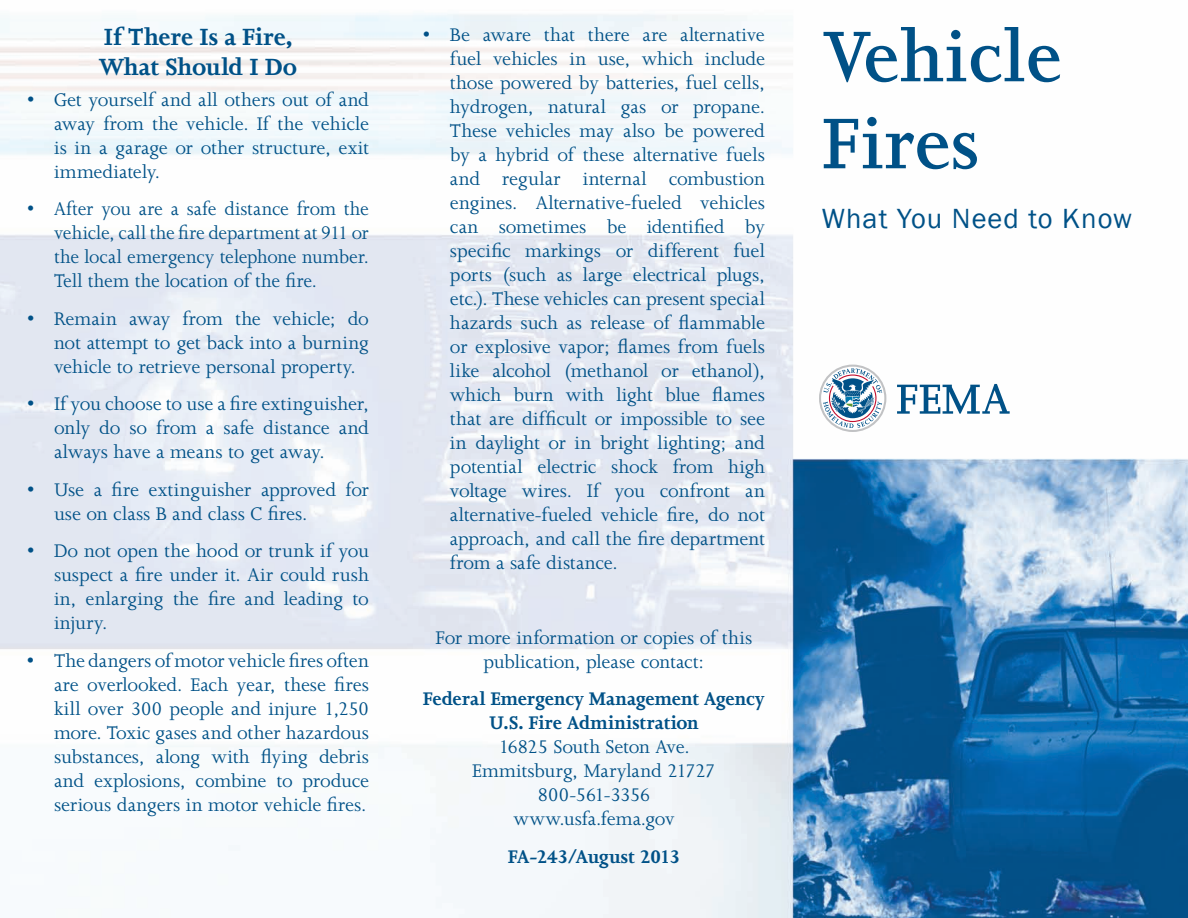
<style>
.page{position:relative;width:1188px;height:918px;background:#fff}
.page>*{position:absolute;margin:0;border:0;box-sizing:border-box;transform-origin:0 0}
.t1{font:600 82.5px/87px "Joanna MT Std";color:#005187}
.t2{font:28.5px "Franklin Gothic";letter-spacing:.04em;color:#005187}
.Headers{font:700 27px/30px "Joanna MT Std";letter-spacing:-.01em;color:#005187}
.Bulleted_list{font:21px/24px "Joanna MT Std";letter-spacing:-.005em;color:#005187;text-align:justify}
.body_text{font:21px/24px "Joanna MT Std";letter-spacing:-.015em;color:#005187;text-align:center}
.body_text-2{font:700 21px "Joanna MT Std";letter-spacing:-.005em;color:#005187}
.body_text-3{font:700 21px "Joanna MT Std";letter-spacing:-.03em;color:#005187}
.body_text-4{font:21px "Joanna MT Std";letter-spacing:-.055em;color:#005187}
</style>
<div class="page">
<img style="left:0;top:14px;width:1188px;height:904px">
<svg style="left:897px;top:384px;width:113px;height:30px"></svg>
<svg style="left:819px;top:365px;width:67px;height:67px"></svg>
<p class="Headers" style="left:99px;top:22px;width:200px">If There Is a Fire,<br>What Should I Do</p>
<p class="Bulleted_list" style="left:54px;top:87px;width:317px;text-indent:-27px">• Get yourself and all others out of and away from the vehicle. If the vehicle is in a garage or other structure, exit immediately.</p>
<p class="Bulleted_list" style="left:54px;top:197px;width:316px;text-indent:-27px">• After you are a safe distance from the vehicle, call the fire department at 911 or the local emergency telephone number.<br>Tell them the location of the fire.</p>
<p class="Bulleted_list" style="left:54px;top:306px;width:317px;text-indent:-27px">• Remain away from the vehicle; do not attempt to get back into a burning vehicle to retrieve personal property.</p>
<p class="Bulleted_list" style="left:54px;top:392px;width:316px;text-indent:-27px">• If you choose to use a fire extinguisher, only do so from a safe distance and always have a means to get away.</p>
<p class="Bulleted_list" style="left:54px;top:477px;width:316px;text-indent:-27px">• Use a fire extinguisher approved for use on class B and class C fires.</p>
<p class="Bulleted_list" style="left:54px;top:539px;width:316px;text-indent:-27px">• Do not open the hood or trunk if you suspect a fire under it. Air could rush in, enlarging the fire and leading to injury.</p>
<p class="Bulleted_list" style="left:54px;top:648px;width:317px;text-indent:-27px">• The dangers of motor vehicle fires often are overlooked. Each year, these fires kill over 300 people and injure 1,250 more. Toxic gases and other hazardous substances, along with flying debris and explosions, combine to produce serious dangers in motor vehicle fires.</p>
<p class="Bulleted_list" style="left:450px;top:23px;width:317px;text-indent:-27px">• Be aware that there are alternative fuel vehicles in use, which include those powered by batteries, fuel cells, hydrogen, natural gas or propane.<br>These vehicles may also be powered by a hybrid of these alternative fuels and regular internal combustion engines. Alternative-fueled vehicles can sometimes be identified by specific markings or different fuel ports (such as large electrical plugs, etc.). These vehicles can present special hazards such as release of flammable or explosive vapor; flames from fuels like alcohol (methanol or ethanol), which burn with light blue flames that are difficult or impossible to see in daylight or in bright lighting; and potential electric shock from high voltage wires. If you confront an alternative-fueled vehicle fire, do not approach, and call the fire department from a safe distance.</p>
<p class="body_text" style="left:436px;top:626px;width:318px">For more information or copies of this publication, please contact:</p>
<p class="body_text-2" style="left:423px;top:688px;width:343px">Federal Emergency Management Agency</p>
<p class="body_text-2" style="left:489px;top:712px;width:211px">U.S. Fire Administration</p>
<p class="body_text" style="left:498px;top:735px;width:193px">16825 South Seton Ave.</p>
<p class="body_text" style="left:472px;top:759px;width:245px">Emmitsburg, Maryland 21727</p>
<p class="body_text-4" style="left:537px;top:784px;width:114px">800-561-3356</p>
<p class="body_text" style="left:513px;top:807px;width:163px">www.usfa.fema.gov</p>
<p class="body_text-3" style="left:508px;top:845px;width:174px">FA-243/August 2013</p>
<p class="t1" style="left:822px;top:13px;width:242px">Vehicle<br>Fires</p>
<p class="t2" style="left:822px;top:201px;width:312px">What You Need to Know</p>
</div>
